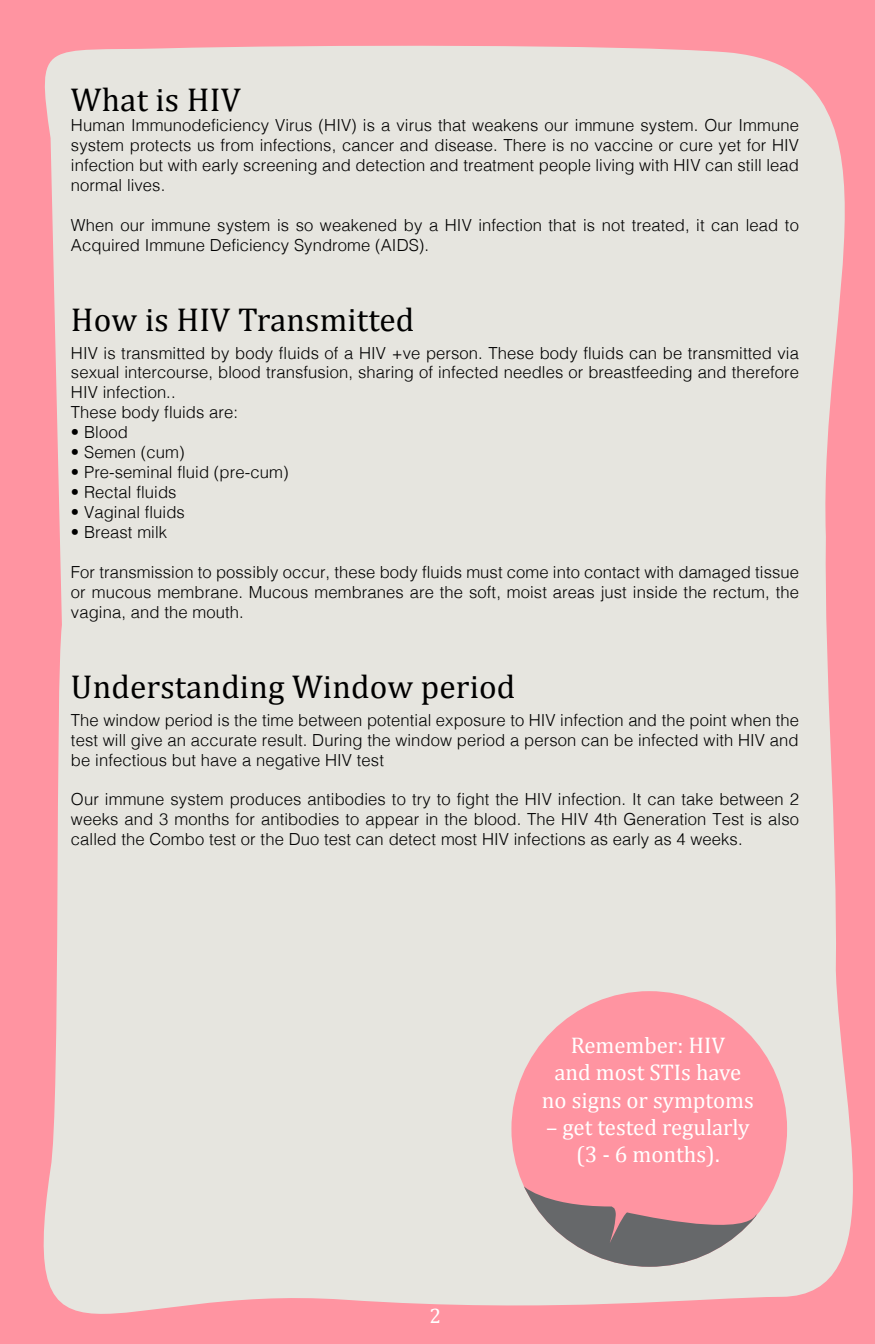
<style>
.page{position:relative;width:875px;height:1344px;background:#ff94a1}
.page>*{position:absolute;margin:0;border:0;box-sizing:border-box;transform-origin:0 0}
.t1{font:33.25px "Cambria";letter-spacing:.005em;color:#000}
.t2{font:22.75px/27.3px "Cambria";color:#fff;text-align:center}
.t3{font:21px "Cambria";color:#fff}
.t4{font:300 16.62px/19.9px "Helvetica";letter-spacing:.005em;color:#000;text-align:justify}
</style>
<div class="page">
<div style="left:43px;top:45px;width:810px;height:1269px;background:#e6e5df"></div>
<div style="left:511px;top:991px;width:276px;height:276px;background:#ff94a1;border-radius:50%"></div>
<svg style="left:521px;top:1184px;width:235px;height:83px"></svg>
<h1 class="t1" style="left:71px;top:80px;width:171px">What is HIV</h1>
<p class="t4" style="left:71px;top:114px;width:730px">Human Immunodeficiency Virus (HIV) is a virus that weakens our immune system. Our Immune system protects us from infections, cancer and disease. There is no vaccine or cure yet for HIV infection but with early screening and detection and treatment people living with HIV can still lead normal lives.</p>
<p class="t4" style="left:71px;top:214px;width:729px">When our immune system is so weakened by a HIV infection that is not treated, it can lead to<br>Acquired Immune Deficiency Syndrome (AIDS).</p>
<h1 class="t1" style="left:71px;top:300px;width:345px">How is HIV Transmitted</h1>
<p class="t4" style="left:71px;top:341px;width:729px;text-align:left">HIV is transmitted by body fluids of a HIV +ve person. These body fluids can be transmitted via sexual intercourse, blood transfusion, sharing of infected needles or breastfeeding and therefore HIV infection..<br>These body fluids are:</p>
<p class="t4" style="left:71px;top:421px;width:58px">• Blood</p>
<p class="t4" style="left:71px;top:441px;width:115px">• Semen (cum)</p>
<p class="t4" style="left:71px;top:461px;width:219px">• Pre-seminal fluid (pre-cum)</p>
<p class="t4" style="left:71px;top:481px;width:107px">• Rectal fluids</p>
<p class="t4" style="left:71px;top:501px;width:115px">• Vaginal fluids</p>
<p class="t4" style="left:71px;top:521px;width:98px">• Breast milk</p>
<p class="t4" style="left:71px;top:561px;width:730px">For transmission to possibly occur, these body fluids must come into contact with damaged tissue or mucous membrane. Mucous membranes are the soft, moist areas just inside the rectum, the vagina, and the mouth.</p>
<h1 class="t1" style="left:71px;top:667px;width:446px">Understanding Window period</h1>
<p class="t4" style="left:71px;top:709px;width:730px">The window period is the time between potential exposure to HIV infection and the point when the test will give an accurate result. During the window period a person can be infected with HIV and be infectious but have a negative HIV test</p>
<p class="t4" style="left:71px;top:788px;width:730px">Our immune system produces antibodies to try to fight the HIV infection. It can take between 2 weeks and 3 months for antibodies to appear in the blood. The HIV 4th Generation Test is also called the Combo test or the Duo test can detect most HIV infections as early as 4 weeks.</p>
<p class="t3" style="left:430px;top:1303px;width:13px">2</p>
<p class="t3" style="left:414px;top:1305px;width:26px">1 10</p>
<h2 class="t2" style="left:542px;top:1031px;width:214px">Remember: HIV<br>and most STIs have no signs or symptoms</h2>
<h2 class="t2" style="left:546px;top:1113px;width:205px">– get tested regularly (3 - 6 months).</h2>
</div>
